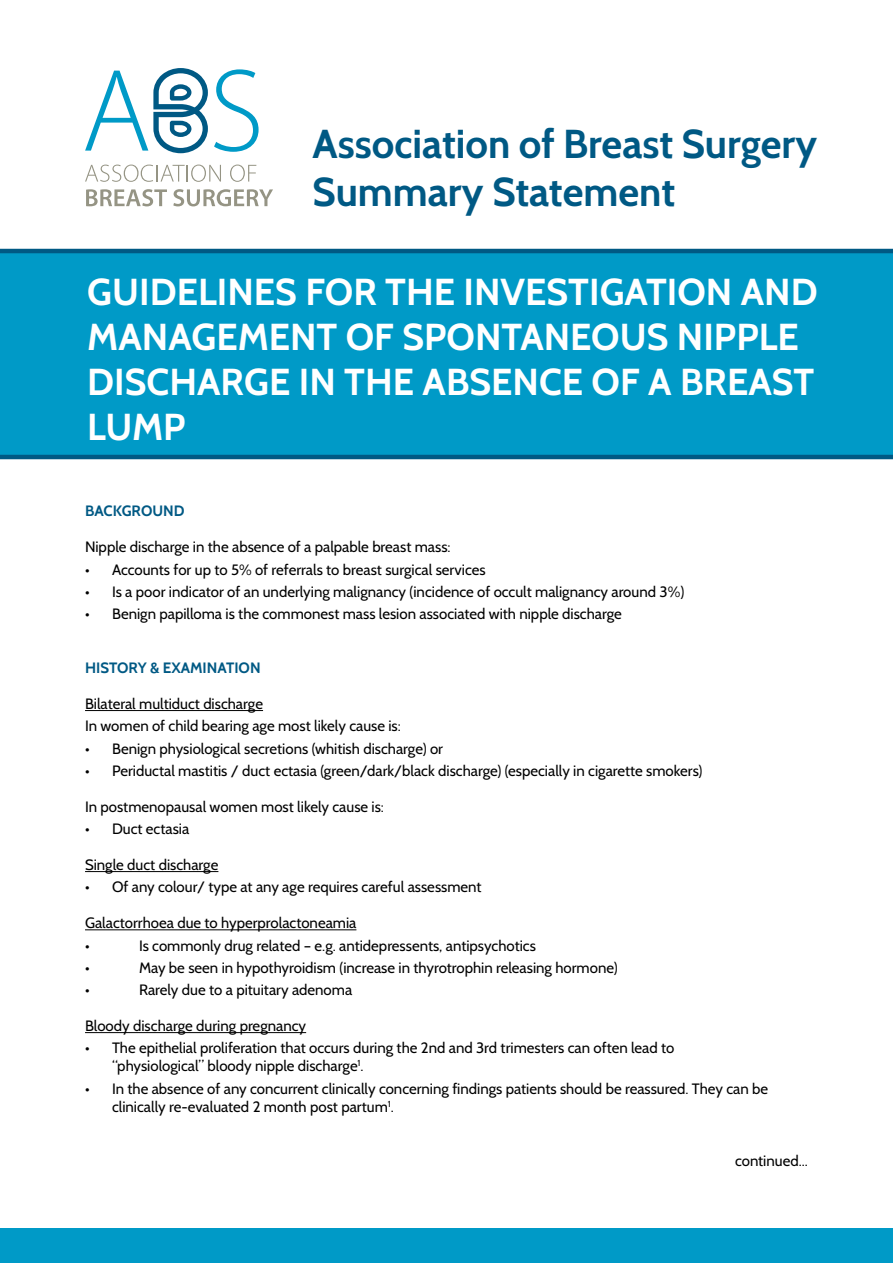
<style>
.page{position:relative;width:893px;height:1263px;background:#fff}
.page>*{position:absolute;margin:0;border:0;box-sizing:border-box;transform-origin:0 0}
.t1{font:700 40.35px/48.4px "Cabin";color:#005984}
.t2{font:700 37.5px/45px "Cabin";color:#fff}
.t3{font:15px/22.2px "Cabin";color:#000}
.t4{font:700 15px "Cabin";color:#005984}
</style>
<div class="page">
<hr style="left:85px;top:710px;width:178px;height:1px;background:#000">
<hr style="left:85px;top:871px;width:133px;height:1px;background:#000">
<hr style="left:85px;top:929px;width:271px;height:1px;background:#000">
<hr style="left:85px;top:1032px;width:221px;height:1px;background:#000">
<div style="left:0;top:251px;width:893px;height:206px;background:#009ac7"></div>
<hr style="left:0;top:249px;width:893px;height:4px;background:#005984">
<hr style="left:0;top:455px;width:893px;height:4px;background:#005984">
<svg style="left:214px;top:69px;width:45px;height:83px"></svg>
<svg style="left:85px;top:165px;width:136px;height:17px"></svg>
<svg style="left:230px;top:165px;width:26px;height:17px"></svg>
<svg style="left:86px;top:189px;width:81px;height:17px"></svg>
<svg style="left:173px;top:189px;width:100px;height:17px"></svg>
<svg style="left:85px;top:68px;width:123px;height:85px"></svg>
<div style="left:0;top:1229px;width:893px;height:34px;background:#009ac7"></div>
<h1 class="t1" style="left:313px;top:120px;width:506px">ASSOCIATION OF BREAST SURGERY<br>SUMMARY STATEMENT</h1>
<h2 class="t2" style="left:87px;top:269px;width:732px">GUIDELINES FOR THE INVESTIGATION AND<br>MANAGEMENT OF SPONTANEOUS NIPPLE<br>DISCHARGE IN THE ABSENCE OF A BREAST<br>LUMP</h2>
<p class="t4" style="left:85px;top:502px;width:101px">BACKGROUND</p>
<p class="t3" style="left:85px;top:536px;width:367px">Nipple discharge in the absence of a palpable breast mass:</p>
<p class="t3" style="left:85px;top:558px;width:402px">• Accounts for up to 5% of referrals to breast surgical services</p>
<p class="t3" style="left:85px;top:580px;width:601px">• Is a poor indicator of an underlying malignancy (incidence of occult malignancy around 3%)</p>
<p class="t3" style="left:85px;top:602px;width:538px">• Benign papilloma is the commonest mass lesion associated with nipple discharge</p>
<p class="t4" style="left:85px;top:659px;width:177px">HISTORY &amp; EXAMINATION</p>
<p class="t3" style="left:85px;top:692px;width:317px">Bilateral multiduct discharge<br>In women of child bearing age most likely cause is:</p>
<p class="t3" style="left:85px;top:737px;width:359px">• Benign physiological secretions (whitish discharge) or</p>
<p class="t3" style="left:85px;top:759px;width:619px">• Periductal mastitis / duct ectasia (green/dark/black discharge) (especially in cigarette smokers)</p>
<p class="t3" style="left:85px;top:795px;width:300px">In postmenopausal women most likely cause is:</p>
<p class="t3" style="left:85px;top:817px;width:106px">• Duct ectasia</p>
<p class="t3" style="left:85px;top:853px;width:135px">Single duct discharge</p>
<p class="t3" style="left:85px;top:876px;width:398px">• Of any colour/ type at any age requires careful assessment</p>
<p class="t3" style="left:85px;top:912px;width:273px">Galactorrhoea due to hyperprolactoneamia •</p>
<p class="t3" style="left:139px;top:934px;width:398px">Is commonly drug related – e.g. antidepressents, antipsychotics</p>
<p class="t3" style="left:85px;top:956px;width:6px">•</p>
<p class="t3" style="left:139px;top:956px;width:480px">May be seen in hypothyroidism (increase in thyrotrophin releasing hormone)</p>
<p class="t3" style="left:85px;top:978px;width:6px">•</p>
<p class="t3" style="left:139px;top:978px;width:215px">Rarely due to a pituitary adenoma</p>
<p class="t3" style="left:85px;top:1014px;width:223px">Bloody discharge during pregnancy</p>
<p class="t3" style="left:112px;top:1039px;width:564px;line-height:18px;text-indent:-27px">• The epithelial proliferation that occurs during the 2nd and 3rd trimesters can often lead to “physiological” bloody nipple discharge<sup>1</sup>.</p>
<p class="t3" style="left:112px;top:1079px;width:658px;line-height:18px;text-indent:-27px">• In the absence of any concurrent clinically concerning findings patients should be reassured. They can be clinically re-evaluated 2 month post partum<sup>1</sup>.</p>
<p class="t3" style="left:735px;top:1149px;width:74px">continued...</p>
</div>
